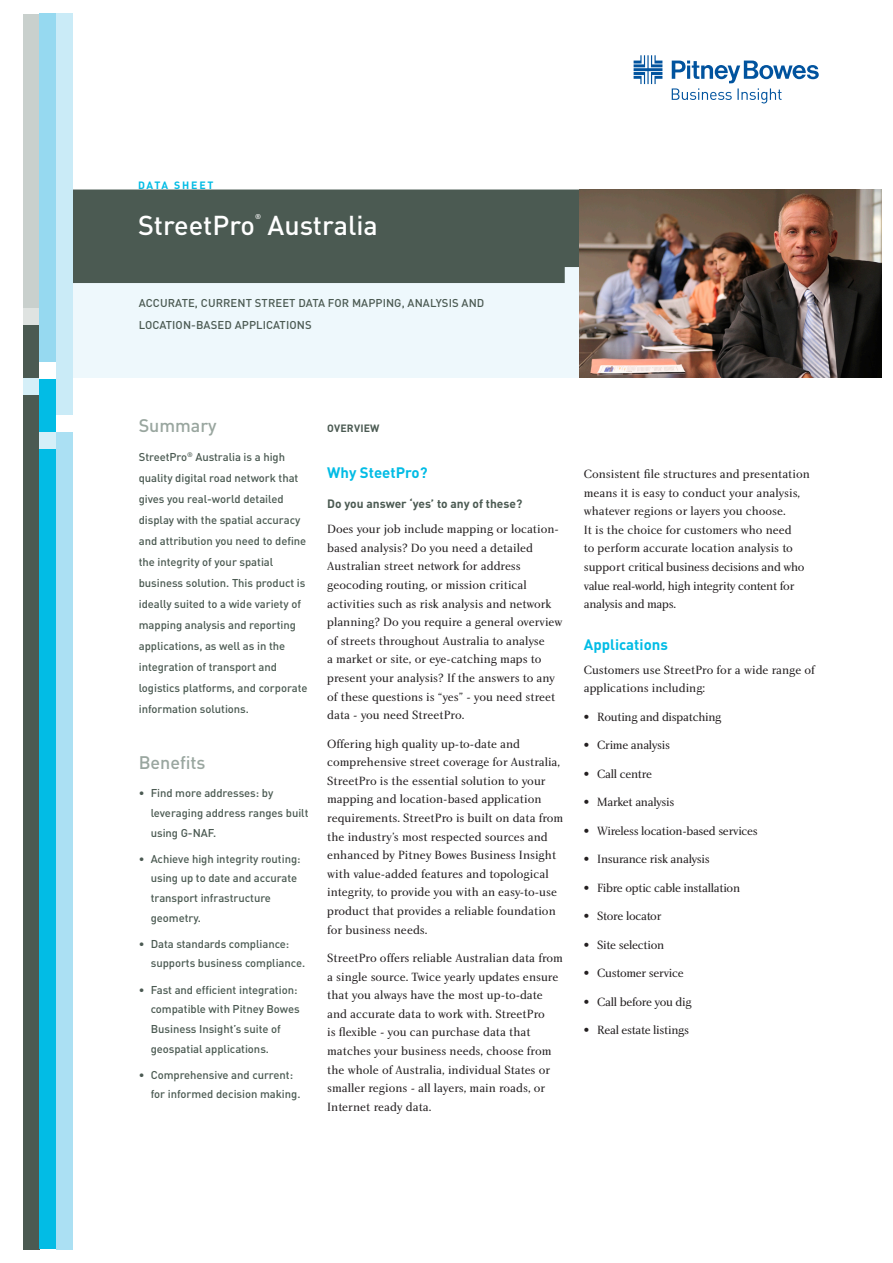
<style>
.page{position:relative;width:893px;height:1263px;background:#fff}
.page>*{position:absolute;margin:0;border:0;box-sizing:border-box;transform-origin:0 0}
.ds__front__product_n{font:500 27px "DIN";color:#fff}
.ds__sidebar_header{font:500 18px "DIN";letter-spacing:-.005em;color:#99a69f}
.ds__text_subhead{font:700 15px "DIN";color:#02bce5}
.ds__text{font:12.3px/18.6px "Charlotte Book Plain";color:#231f20}
.ds__text_bullet{font:12.3px "Charlotte Book Plain";letter-spacing:-.025em;color:#231f20}
.ds__secondary_subhea{font:700 12px "DIN";color:#4b5a52}
.ds__sidebar_bullet{font:500 11.25px/19.6px "DIN";letter-spacing:-.005em;color:#4b5a52}
.ds__intro_or_callout{font:500 11.25px "DIN";letter-spacing:.01em;color:#4b5a52}
.t1{font:700 10.5px "DIN";letter-spacing:.17em;color:#02bce5}
.t2{font:700 10.5px "DIN";letter-spacing:.02em;color:#4b5a52}
.ds__front__product_n-2{font:500 7.05px "DIN";color:#fff}
</style>
<div class="page">
<div style="left:54px;top:242px;width:528px;height:136px;background:#eef8fc"></div>
<div style="left:73px;top:190px;width:506px;height:93px;background:#4b5a52"></div>
<div style="left:23px;top:14px;width:17px;height:295px;background:#c9d0cd"></div>
<div style="left:23px;top:309px;width:17px;height:16px;background:#dfe3e1"></div>
<div style="left:23px;top:325px;width:17px;height:924px;background:#4b5a52"></div>
<div style="left:23px;top:378px;width:17px;height:17px;background:#d5eff8"></div>
<div style="left:40px;top:14px;width:16px;height:349px;background:#96d9f0"></div>
<div style="left:40px;top:370px;width:16px;height:879px;background:#02bce5"></div>
<div style="left:40px;top:362px;width:16px;height:16px;background:#fff"></div>
<div style="left:40px;top:432px;width:16px;height:16px;background:#d5eff8"></div>
<div style="left:56px;top:14px;width:17px;height:420px;background:#caebf7"></div>
<div style="left:56px;top:420px;width:17px;height:829px;background:#abe0f3"></div>
<div style="left:56px;top:416px;width:17px;height:16px;background:#fff"></div>
<img style="left:579px;top:189px;width:302px;height:188px">
<svg style="left:634px;top:55px;width:185px;height:48px"></svg>
<p class="t1" style="left:138px;top:179px;width:77px">DATA SHEET</p>
<p class="ds__front__product_n" style="left:138px;top:208px;width:119px">StreetPro</p>
<p class="ds__front__product_n-2" style="left:255px;top:212px;width:8px">®</p>
<p class="ds__front__product_n" style="left:268px;top:208px;width:112px">Australia</p>
<p class="ds__intro_or_callout" style="left:139px;top:296px;width:8px">acc</p>
<p class="ds__intro_or_callout" style="left:160px;top:296px;width:253px">urate, current street datafor mapping, ana</p>
<p class="ds__intro_or_callout" style="left:430px;top:296px;width:36px">lysis and</p>
<p class="ds__intro_or_callout" style="left:139px;top:318px;width:174px">location-basedapplications</p>
<p class="ds__sidebar_header" style="left:139px;top:414px;width:79px">Summary</p>
<p class="ds__sidebar_bullet" style="left:139px;top:447px;width:148px">StreetPro<sup>®</sup> Australia is a high</p>
<p class="ds__sidebar_bullet" style="left:139px;top:468px;width:161px">quality digital road network that</p>
<p class="ds__sidebar_bullet" style="left:139px;top:489px;width:146px">gives you real-world detailed</p>
<p class="ds__sidebar_bullet" style="left:139px;top:510px;width:163px">display with the spatial accuracy</p>
<p class="ds__sidebar_bullet" style="left:139px;top:531px;width:169px">and attribution you need to define</p>
<p class="ds__sidebar_bullet" style="left:139px;top:552px;width:136px">the integrity of your spatial</p>
<p class="ds__sidebar_bullet" style="left:139px;top:573px;width:168px">business solution. This product is</p>
<p class="ds__sidebar_bullet" style="left:139px;top:594px;width:164px">ideally suited to a wide variety of</p>
<p class="ds__sidebar_bullet" style="left:139px;top:615px;width:159px">mapping analysis and reporting</p>
<p class="ds__sidebar_bullet" style="left:139px;top:636px;width:148px">applications, as well as in the</p>
<p class="ds__sidebar_bullet" style="left:139px;top:657px;width:140px">integration of transport and</p>
<p class="ds__sidebar_bullet" style="left:139px;top:678px;width:170px">logistics platforms, and corporate</p>
<p class="ds__sidebar_bullet" style="left:139px;top:699px;width:112px">information solutions.</p>
<p class="ds__sidebar_header" style="left:139px;top:751px;width:68px">Benefits</p>
<p class="ds__sidebar_bullet" style="left:151px;top:783px;width:159px;text-indent:-12px">• Find more addresses: by leveraging address ranges built using G-NAF.</p>
<p class="ds__sidebar_bullet" style="left:151px;top:848px;width:151px;text-indent:-12px">• Achieve high integrity routing: using up to date and accurate transport infrastructure geometry.</p>
<p class="ds__sidebar_bullet" style="left:151px;top:933px;width:156px;text-indent:-12px">• Data standards compliance: supports business compliance.</p>
<p class="ds__sidebar_bullet" style="left:151px;top:979px;width:150px;text-indent:-12px">• Fast and efficient integration: compatible with Pitney Bowes<br>Business Insight’s suite of geospatial applications.</p>
<p class="ds__sidebar_bullet" style="left:151px;top:1064px;width:151px;text-indent:-12px">• Comprehensive and current: for informed decision making.</p>
<p class="t2" style="left:327px;top:421px;width:54px">OVERVIEW</p>
<p class="ds__text_subhead" style="left:327px;top:463px;width:102px">Why SteetPro?</p>
<p class="ds__secondary_subhea" style="left:327px;top:496px;width:197px">Do you answer ‘yes’ to any of these?</p>
<p class="ds__text" style="left:327px;top:520px;width:237px">Does your job include mapping or location&shy;based analysis? Do you need a detailed Australian street network for address geocoding routing, or mission critical activities such as risk analysis and network planning? Do you require a general overview of streets throughout Australia to analyse<br>a market or site, or eye-catching maps to present your analysis? If the answers to any of these questions is “yes” - you need street data - you need StreetPro.</p>
<p class="ds__text" style="left:327px;top:734px;width:238px">Offering high quality up-to-date and comprehensive street coverage for Australia, StreetPro is the essential solution to your mapping and location-based application requirements. StreetPro is built on data from the industry’s most respected sources and enhanced by Pitney Bowes Business Insight with value-added features and topological integrity, to provide you with an easy-to-use product that provides a reliable foundation for business needs.</p>
<p class="ds__text" style="left:327px;top:949px;width:237px">StreetPro offers reliable Australian data from a single source. Twice yearly updates ensure that you always have the most up-to-date and accurate data to work with. StreetPro<br>is flexible - you can purchase data that matches your business needs, choose from the whole of Australia, individual States or smaller regions - all layers, main roads, or Internet ready data.</p>
<p class="ds__text" style="left:584px;top:465px;width:228px">Consistent file structures and presentation means it is easy to conduct your analysis, whatever regions or layers you choose.<br>It is the choice for customers who need<br>to perform accurate location analysis to support critical business decisions and who value real-world, high integrity content for analysis and maps.</p>
<p class="ds__text_subhead" style="left:584px;top:634px;width:86px">Applications</p>
<p class="ds__text" style="left:584px;top:661px;width:233px">Customers use StreetPro for a wide range of applications including:</p>
<p class="ds__text_bullet" style="left:584px;top:710px;width:139px">• Routing and dispatching</p>
<p class="ds__text_bullet" style="left:584px;top:738px;width:88px">• Crime analysis</p>
<p class="ds__text_bullet" style="left:584px;top:767px;width:70px">• Call centre</p>
<p class="ds__text_bullet" style="left:584px;top:795px;width:92px">• Market analysis</p>
<p class="ds__text_bullet" style="left:584px;top:824px;width:175px">• Wireless location-based services</p>
<p class="ds__text_bullet" style="left:584px;top:852px;width:127px">• Insurance risk analysis</p>
<p class="ds__text_bullet" style="left:584px;top:881px;width:158px">• Fibre optic cable installation</p>
<p class="ds__text_bullet" style="left:584px;top:909px;width:79px">• Store locator</p>
<p class="ds__text_bullet" style="left:584px;top:938px;width:82px">• Site selection</p>
<p class="ds__text_bullet" style="left:584px;top:966px;width:102px">• Customer service</p>
<p class="ds__text_bullet" style="left:584px;top:995px;width:110px">• Call before you dig</p>
<p class="ds__text_bullet" style="left:584px;top:1023px;width:107px">• Real estate listings</p>
</div>
